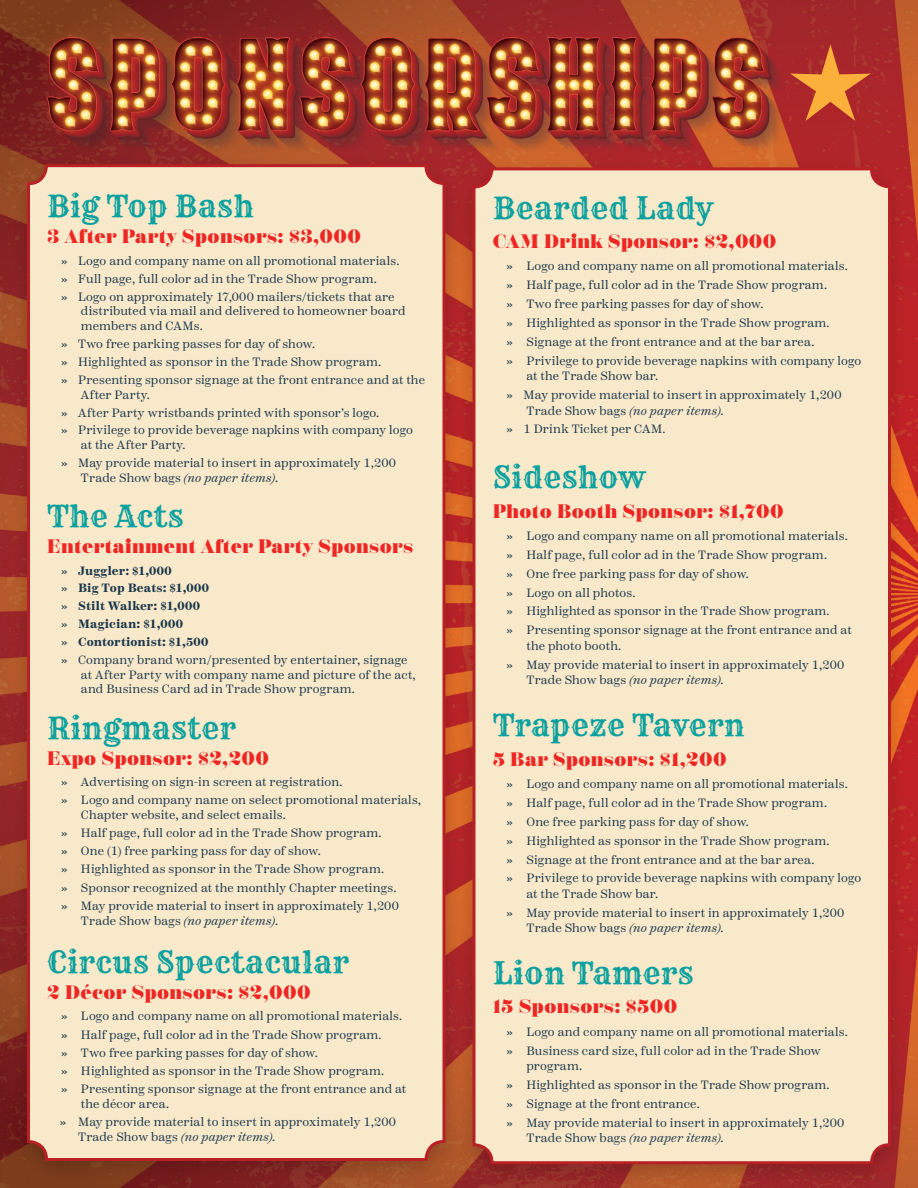
<style>
.page{position:relative;width:918px;height:1188px;background:#fff}
.page>*{position:absolute;margin:0;border:0;box-sizing:border-box;transform-origin:0 0}
.t1{font:30px "Rye";letter-spacing:.015em;color:#0ca19e}
.t2{font:900 19.5px "Scotch Display";letter-spacing:.02em;color:#ee2724}
.t3{font:12px/18.9px "Scotch Text";letter-spacing:.015em;color:#1b374b}
.t4{font:700 12px/17.9px "Scotch Text";letter-spacing:.015em;color:#1b374b}
.s1{font-family:"Josefin Sans"}
.s2{font-style:italic}
.s3{font-family:"Josefin Sans";font-weight:400}
.s4{font-weight:400}
</style>
<div class="page">
<img style="left:0;top:0;width:918px;height:1188px">
<div style="left:12px;top:156px;width:448px;height:1027px;background:#000;opacity:.17"></div>
<div style="left:28px;top:166px;width:416px;height:994px;background:#f8e9cb;border-radius:18px"></div>
<div style="left:27px;top:164px;width:419px;height:997px;border:3px solid #b82025;border-radius:18px"></div>
<div style="left:457px;top:159px;width:449px;height:1027px;background:#000;opacity:.17"></div>
<div style="left:474px;top:169px;width:416px;height:994px;background:#f8e9cb;border-radius:18px"></div>
<div style="left:472px;top:167px;width:419px;height:997px;border:3px solid #b82025;border-radius:18px"></div>
<svg style="left:790px;top:44px;width:81px;height:77px;background:#c1502f"></svg>
<img style="left:899px;top:594px;width:19px;height:97px">
<h1 class="t1" style="left:47px;top:188px;width:208px">Big Top Bash</h1>
<h2 class="t2" style="left:47px;top:225px;width:315px">3 After Party Sponsors: $3,000</h2>
<p class="t3" style="left:61px;top:252px;width:340px;line-height:17.9px"><span class="s1">»</span> Logo and company name on all promotional materials. <span class="s1">»</span> Full page, full color ad in the Trade Show program.<br><span class="s1">»</span> Logo on approximately 17,000 mailers/tickets that are</p>
<p class="t3" style="left:81px;top:304px;width:326px;line-height:14.9px">distributed via mail and delivered to homeowner board members and CAMs.</p>
<p class="t3" style="left:61px;top:335px;width:366px;line-height:17.9px"><span class="s1">»</span> Two free parking passes for day of show.<br><span class="s1">»</span> Highlighted as sponsor in the Trade Show program.<br><span class="s1">»</span> Presenting sponsor signage at the front entrance and at the</p>
<p class="t3" style="left:61px;top:386px;width:354px;line-height:17.9px;text-indent:20px">After Party.<br><span class="s1">»</span> After Party wristbands printed with sponsor’s logo.<br><span class="s1">»</span> Privilege to provide beverage napkins with company logo</p>
<p class="t3" style="left:61px;top:436px;width:337px;line-height:17.9px;text-indent:20px">at the After Party.<br><span class="s1">»</span> May provide material to insert in approximately 1,200</p>
<p class="t3" style="left:81px;top:468px;width:199px">Trade Show bags <span class="s2">(no paper items)</span>.</p>
<h1 class="t1" style="left:47px;top:497px;width:138px">The Acts</h1>
<h2 class="t2" style="left:47px;top:535px;width:368px">Entertainment After Party Sponsors</h2>
<p class="t4" style="left:61px;top:562px;width:348px"><span class="s3">»</span> Juggler: $1,000<br><span class="s3">»</span> Big Top Beats: $1,000<br><span class="s3">»</span> Stilt Walker: $1,000<br><span class="s3">»</span> Magician: $1,000<br><span class="s3">»</span> Contortionist: $1,500<br><span class="s3">»</span> <span class="s4">Company brand worn/presented by entertainer, signage</span></p>
<p class="t3" style="left:81px;top:667px;width:336px;line-height:14.9px">at After Party with company name and picture of the act, and Business Card ad in Trade Show program.</p>
<h1 class="t1" style="left:47px;top:709px;width:190px">Ringmaster</h1>
<h2 class="t2" style="left:47px;top:747px;width:223px">Expo Sponsor: $2,200</h2>
<p class="t3" style="left:61px;top:773px;width:362px;line-height:18.1px"><span class="s1">»</span> Advertising on sign-in screen at registration.<br><span class="s1">»</span> Logo and company name on select promotional materials,</p>
<p class="t3" style="left:61px;top:806px;width:340px;line-height:18.1px;text-indent:20px">Chapter website, and select emails.<br><span class="s1">»</span> Half page, full color ad in the Trade Show program.<br><span class="s1">»</span> One (1) free parking pass for day of show.<br><span class="s1">»</span> Highlighted as sponsor in the Trade Show program.<br><span class="s1">»</span> Sponsor recognized at the monthly Chapter meetings. <span class="s1">»</span> May provide material to insert in approximately 1,200</p>
<p class="t3" style="left:81px;top:911px;width:199px">Trade Show bags <span class="s2">(no paper items)</span>.</p>
<h1 class="t1" style="left:47px;top:943px;width:303px">Circus Spectacular</h1>
<h2 class="t2" style="left:47px;top:981px;width:265px">2 Décor Sponsors: $2,000</h2>
<p class="t3" style="left:61px;top:1007px;width:347px;line-height:18.1px"><span class="s1">»</span> Logo and company name on all promotional materials. <span class="s1">»</span> Half page, full color ad in the Trade Show program.<br><span class="s1">»</span> Two free parking passes for day of show.<br><span class="s1">»</span> Highlighted as sponsor in the Trade Show program.<br><span class="s1">»</span> Presenting sponsor signage at the front entrance and at</p>
<p class="t3" style="left:60px;top:1095px;width:338px;line-height:18.1px;text-indent:21px">the décor area.<br><span class="s1">»</span> May provide material to insert in approximately 1,200</p>
<p class="t3" style="left:78px;top:1127px;width:199px">Trade Show bags <span class="s2">(no paper items)</span>.</p>
<h1 class="t1" style="left:493px;top:189px;width:222px">Bearded Lady</h1>
<h2 class="t2" style="left:493px;top:230px;width:285px">CAM Drink Sponsor: $2,000</h2>
<p class="t3" style="left:506px;top:257px;width:357px"><span class="s1">»</span> Logo and company name on all promotional materials.<br><span class="s1">»</span> Half page, full color ad in the Trade Show program.<br><span class="s1">»</span> Two free parking passes for day of show.<br><span class="s1">»</span> Highlighted as sponsor in the Trade Show program.<br><span class="s1">»</span> Signage at the front entrance and at the bar area.<br><span class="s1">»</span> Privilege to provide beverage napkins with company logo</p>
<p class="t3" style="left:506px;top:367px;width:337px;text-indent:20px">at the Trade Show bar.<br><span class="s1">»</span> May provide material to insert in approximately 1,200</p>
<p class="t3" style="left:506px;top:402px;width:219px;text-indent:20px">Trade Show bags <span class="s2">(no paper items)</span>. <span class="s1">»</span> 1 Drink Ticket per CAM.</p>
<h1 class="t1" style="left:493px;top:459px;width:154px">Sideshow</h1>
<h2 class="t2" style="left:493px;top:500px;width:292px">Photo Booth Sponsor: $1,700</h2>
<p class="t3" style="left:506px;top:527px;width:347px"><span class="s1">»</span> Logo and company name on all promotional materials. <span class="s1">»</span> Half page, full color ad in the Trade Show program.<br><span class="s1">»</span> One free parking pass for day of show.<br><span class="s1">»</span> Logo on all photos.<br><span class="s1">»</span> Highlighted as sponsor in the Trade Show program.<br><span class="s1">»</span> Presenting sponsor signage at the front entrance and at</p>
<p class="t3" style="left:506px;top:636px;width:340px;text-indent:20px">the photo booth.<br><span class="s1">»</span> May provide material to insert in approximately 1,200</p>
<p class="t3" style="left:526px;top:671px;width:199px">Trade Show bags <span class="s2">(no paper items)</span>.</p>
<h1 class="t1" style="left:493px;top:707px;width:253px">Trapeze Tavern</h1>
<h2 class="t2" style="left:493px;top:748px;width:235px">5 Bar Sponsors: $1,200</h2>
<p class="t3" style="left:506px;top:775px;width:357px"><span class="s1">»</span> Logo and company name on all promotional materials.<br><span class="s1">»</span> Half page, full color ad in the Trade Show program.<br><span class="s1">»</span> One free parking pass for day of show.<br><span class="s1">»</span> Highlighted as sponsor in the Trade Show program.<br><span class="s1">»</span> Signage at the front entrance and at the bar area.<br><span class="s1">»</span> Privilege to provide beverage napkins with company logo</p>
<p class="t3" style="left:506px;top:885px;width:340px;text-indent:20px">at the Trade Show bar.<br><span class="s1">»</span> May provide material to insert in approximately 1,200</p>
<p class="t3" style="left:526px;top:919px;width:199px">Trade Show bags <span class="s2">(no paper items)</span>.</p>
<h1 class="t1" style="left:493px;top:954px;width:202px">Lion Tamers</h1>
<h2 class="t2" style="left:493px;top:995px;width:186px">15 Sponsors: $500</h2>
<p class="t3" style="left:506px;top:1022px;width:343px"><span class="s1">»</span> Logo and company name on all promotional materials. <span class="s1">»</span> Business card size, full color ad in the Trade Show</p>
<p class="t3" style="left:506px;top:1057px;width:340px;text-indent:20px">program.<br><span class="s1">»</span> Highlighted as sponsor in the Trade Show program.<br><span class="s1">»</span> Signage at the front entrance.<br><span class="s1">»</span> May provide material to insert in approximately 1,200</p>
<p class="t3" style="left:526px;top:1129px;width:199px">Trade Show bags <span class="s2">(no paper items)</span>.</p>
</div>
